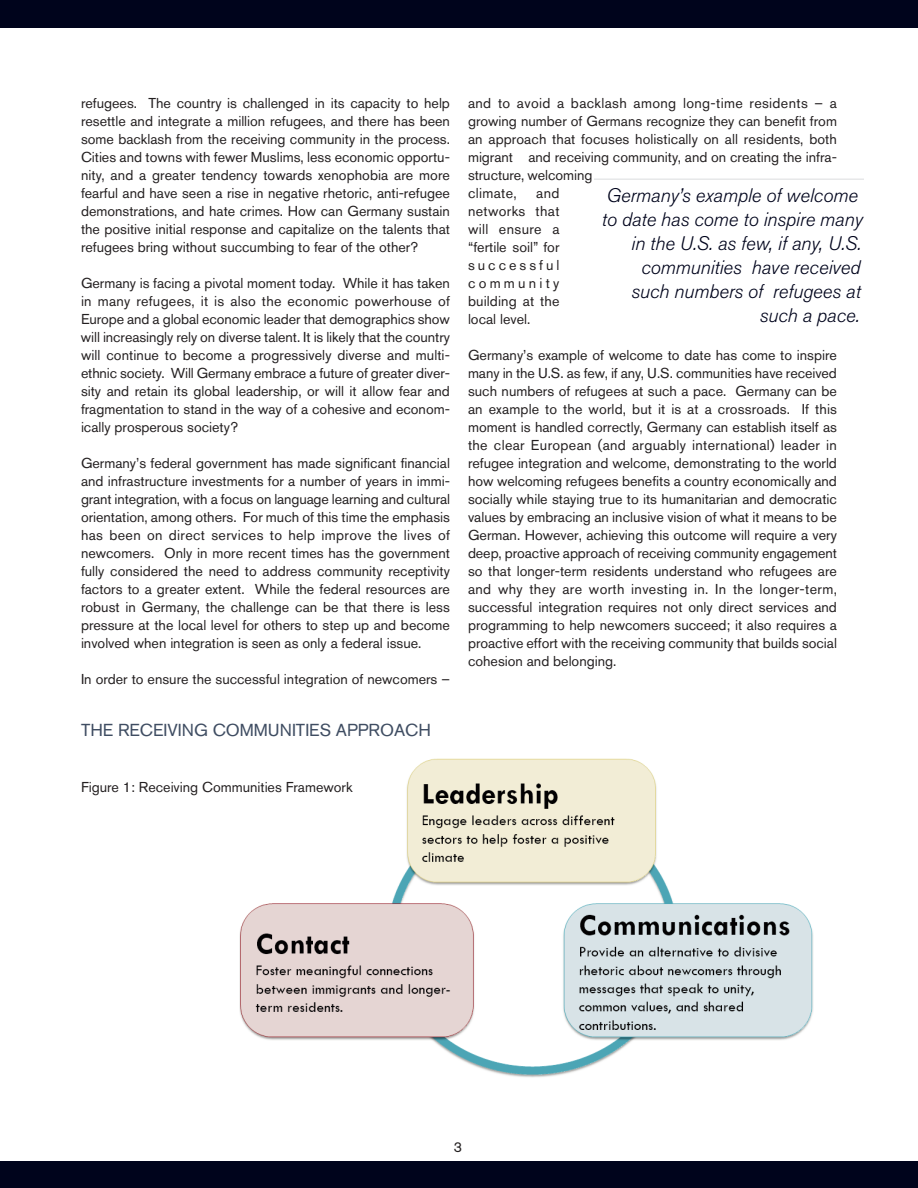
<style>
.page{position:relative;width:918px;height:1188px;background:#fff}
.page>*{position:absolute;margin:0;border:0;box-sizing:border-box;transform-origin:0 0}
.t1{font:italic 300 19.5px/24px "Akzidenz Grotesk BQ";letter-spacing:-.005em;color:#00041c;text-align:right}
.t2{font:17.25px "Akzidenz Grotesk BQ";color:#3f4d62}
.t3{font:14.25px/18px "Akzidenz Grotesk BQ";color:#231f20;text-align:justify}
</style>
<div class="page">
<div style="left:0;top:1161px;width:918px;height:27px;background:#00041c"></div>
<div style="left:0;top:0;width:918px;height:28px;background:#00041c"></div>
<hr style="left:594px;top:178px;width:270px;height:2px;background:#e7e8e9">
<img style="left:239px;top:758px;width:574px;height:320px">
<p class="t3" style="left:81px;top:94px;width:370px">refugees. The country is challenged in its capacity to help resettle and integrate a million refugees, and there has been some backlash from the receiving community in the process.<br>Cities and towns with fewer Muslims, less economic opportu&shy;nity, and a greater tendency towards xenophobia are more fearful and have seen a rise in negative rhetoric, anti-refugee demonstrations, and hate crimes. How can Germany sustain the positive initial response and capitalize on the talents that refugees bring without succumbing to fear of the other?</p>
<p class="t3" style="left:81px;top:274px;width:370px">Germany is facing a pivotal moment today. While it has taken in many refugees, it is also the economic powerhouse of Europe and a global economic leader that demographics show will increasingly rely on diverse talent. It is likely that the country will continue to become a progressively diverse and multi&shy;ethnic society. Will Germany embrace a future of greater diver&shy;sity and retain its global leadership, or will it allow fear and fragmentation to stand in the way of a cohesive and econom&shy;ically prosperous society?</p>
<p class="t3" style="left:81px;top:454px;width:370px">Germany’s federal government has made significant financial and infrastructure investments for a number of years in immi&shy;grant integration, with a focus on language learning and cultural orientation, among others. For much of this time the emphasis has been on direct services to help improve the lives of newcomers. Only in more recent times has the government fully considered the need to address community receptivity factors to a greater extent. While the federal resources are robust in Germany, the challenge can be that there is less pressure at the local level for others to step up and become involved when integration is seen as only a federal issue.</p>
<p class="t3" style="left:81px;top:670px;width:370px">In order to ensure the successful integration of newcomers –</p>
<p class="t2" style="left:81px;top:720px;width:352px">THE RECEIVING COMMUNITIES APPROACH</p>
<p class="t3" style="left:468px;top:94px;width:370px;text-align:left">and to avoid a backlash among long-time residents – a growing number of Germans recognize they can benefit from an approach that focuses holistically on all residents, both migrant and receiving community, and on creating the infra&shy;structure, welcoming<br>climate,</p>
<h1 class="t1" style="left:602px;top:183px;width:263px">Germany’s example of welcome to date has come to inspire many in the U.S. as few, if any, U.S. communities have received such numbers of refugees at such a pace.</h1>
<p class="t3" style="left:468px;top:184px;width:93px;text-indent:68px">and networks that will ensure a “fertile soil” for successful community building at the local level.</p>
<p class="t3" style="left:468px;top:346px;width:370px">Germany’s example of welcome to date has come to inspire many in the U.S. as few, if any, U.S. communities have received such numbers of refugees at such a pace. Germany can be an example to the world, but it is at a crossroads. If this moment is handled correctly, Germany can establish itself as the clear European (and arguably international) leader in refugee integration and welcome, demonstrating to the world how welcoming refugees benefits a country economically and socially while staying true to its humanitarian and democratic values by embracing an inclusive vision of what it means to be German. However, achieving this outcome will require a very deep, proactive approach of receiving community engagement so that longer-term residents understand who refugees are and why they are worth investing in. In the longer-term, successful integration requires not only direct services and programming to help newcomers succeed; it also requires a proactive effort with the receiving community that builds social cohesion and belonging.</p>
<p class="t3" style="left:81px;top:778px;width:273px">Figure 1: Receiving Communities Framework</p>
<p class="t3" style="left:454px;top:1138px;width:10px">3</p>
</div>
